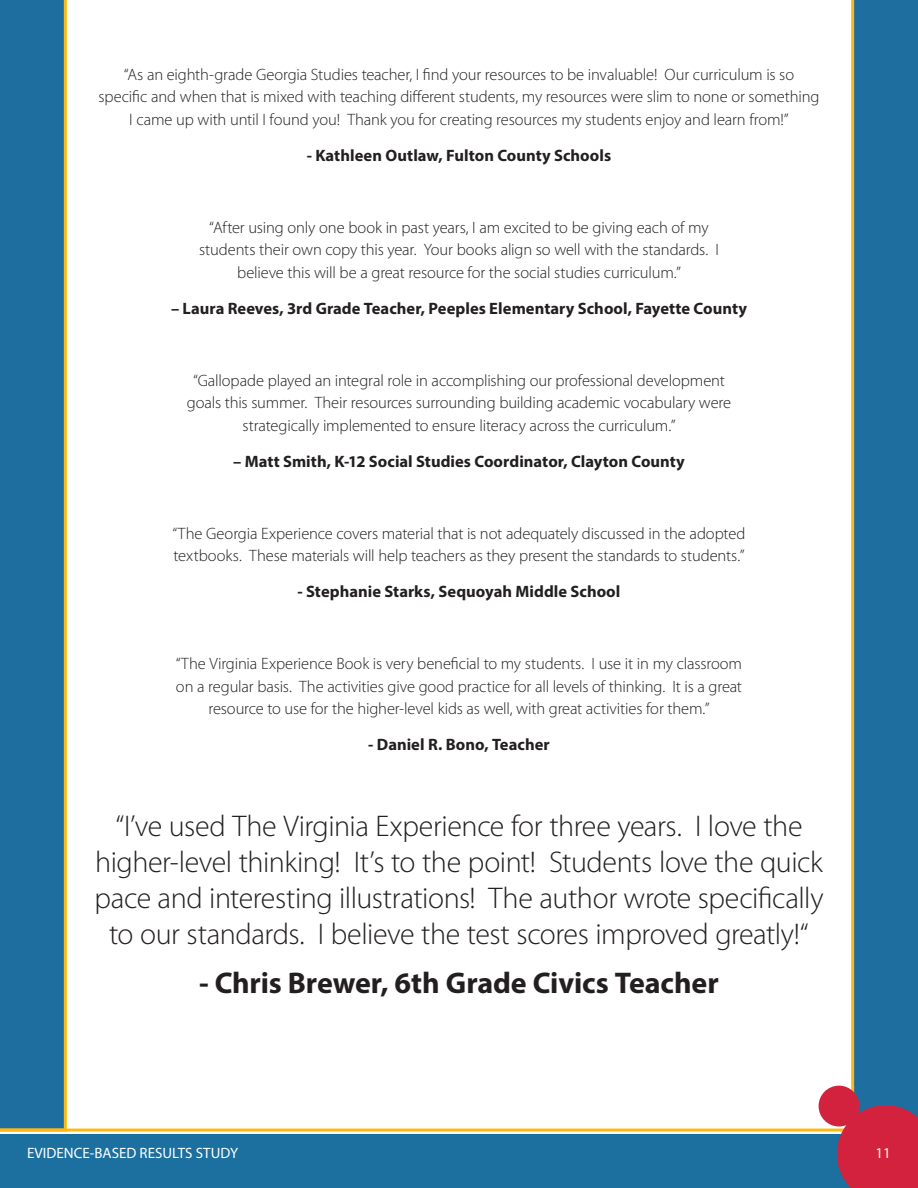
<style>
.page{position:relative;width:918px;height:1188px;background:#fff}
.page>*{position:absolute;margin:0;border:0;box-sizing:border-box;transform-origin:0 0}
.t1{font:300 30px/36px "Myriad Pro";letter-spacing:-.015em;color:#231f20;text-align:center}
.t2{font:700 30px "Myriad Pro";letter-spacing:-.005em;color:#231f20}
.t3{font:300 16.5px/22.5px "Myriad Pro";letter-spacing:-.01em;color:#231f20;text-align:center}
.t4{font:700 16.5px "Myriad Pro";color:#231f20}
.t5{font:15px "Myriad Pro";color:#fff}
</style>
<div class="page">
<div style="left:0;top:0;width:67px;height:1129px;background:#1e6f9f"></div>
<div style="left:851px;top:0;width:67px;height:1105px;background:#1e6f9f"></div>
<div style="left:0;top:1134px;width:918px;height:54px;background:#1b70a0"></div>
<hr style="left:0;top:1129px;width:918px;height:3px;background:#fdb913">
<svg style="left:837px;top:1105px;width:81px;height:83px;background:#c72844"></svg>
<div style="left:819px;top:1086px;width:40px;height:40px;background:#d2223e;border-radius:50%"></div>
<p class="t3" style="left:99px;top:63px;width:722px">“As an eighth-grade Georgia Studies teacher, I find your resources to be invaluable! Our curriculum is so specific and when that is mixed with teaching different students, my resources were slim to none or something<br>I came up with until I found you! Thank you for creating resources my students enjoy and learn from!”</p>
<p class="t4" style="left:307px;top:145px;width:306px">- Kathleen Outlaw, Fulton County Schools</p>
<p class="t3" style="left:199px;top:216px;width:521px">“After using only one book in past years, I am excited to be giving each of my students their own copy this year. Your books align so well with the standards. I believe this will be a great resource for the social studies curriculum.”</p>
<p class="t4" style="left:171px;top:298px;width:577px">– Laura Reeves, 3rd Grade Teacher, Peeples Elementary School, Fayette County</p>
<p class="t3" style="left:187px;top:369px;width:546px">“Gallopade played an integral role in accomplishing our professional development goals this summer. Their resources surrounding building academic vocabulary were strategically implemented to ensure literacy across the curriculum.”</p>
<p class="t4" style="left:233px;top:451px;width:453px">– Matt Smith, K-12 Social Studies Coordinator, Clayton County</p>
<p class="t3" style="left:173px;top:522px;width:574px;text-align:left">“The Georgia Experience covers material that is not adequately discussed in the adopted textbooks. These materials will help teachers as they present the standards to students.”</p>
<p class="t4" style="left:298px;top:581px;width:324px">- Stephanie Starks, Sequoyah Middle School</p>
<p class="t3" style="left:176px;top:653px;width:568px">“The Virginia Experience Book is very beneficial to my students. I use it in my classroom on a regular basis. The activities give good practice for all levels of thinking. It is a great resource to use for the higher-level kids as well, with great activities for them.”</p>
<p class="t4" style="left:368px;top:734px;width:183px">- Daniel R. Bono, Teacher</p>
<p class="t1" style="left:94px;top:808px;width:731px">“I’ve used The Virginia Experience for three years. I love the higher-level thinking! It’s to the point! Students love the quick pace and interesting illustrations! The author wrote specifically to our standards. I believe the test scores improved greatly!“</p>
<h1 class="t2" style="left:199px;top:964px;width:521px">- Chris Brewer, 6th Grade Civics Teacher</h1>
<p class="t5" style="left:27px;top:1144px;width:213px">EVIDENCE-BASED RESULTS STUDY</p>
<p class="t5" style="left:876px;top:1144px;width:17px">11</p>
</div>
